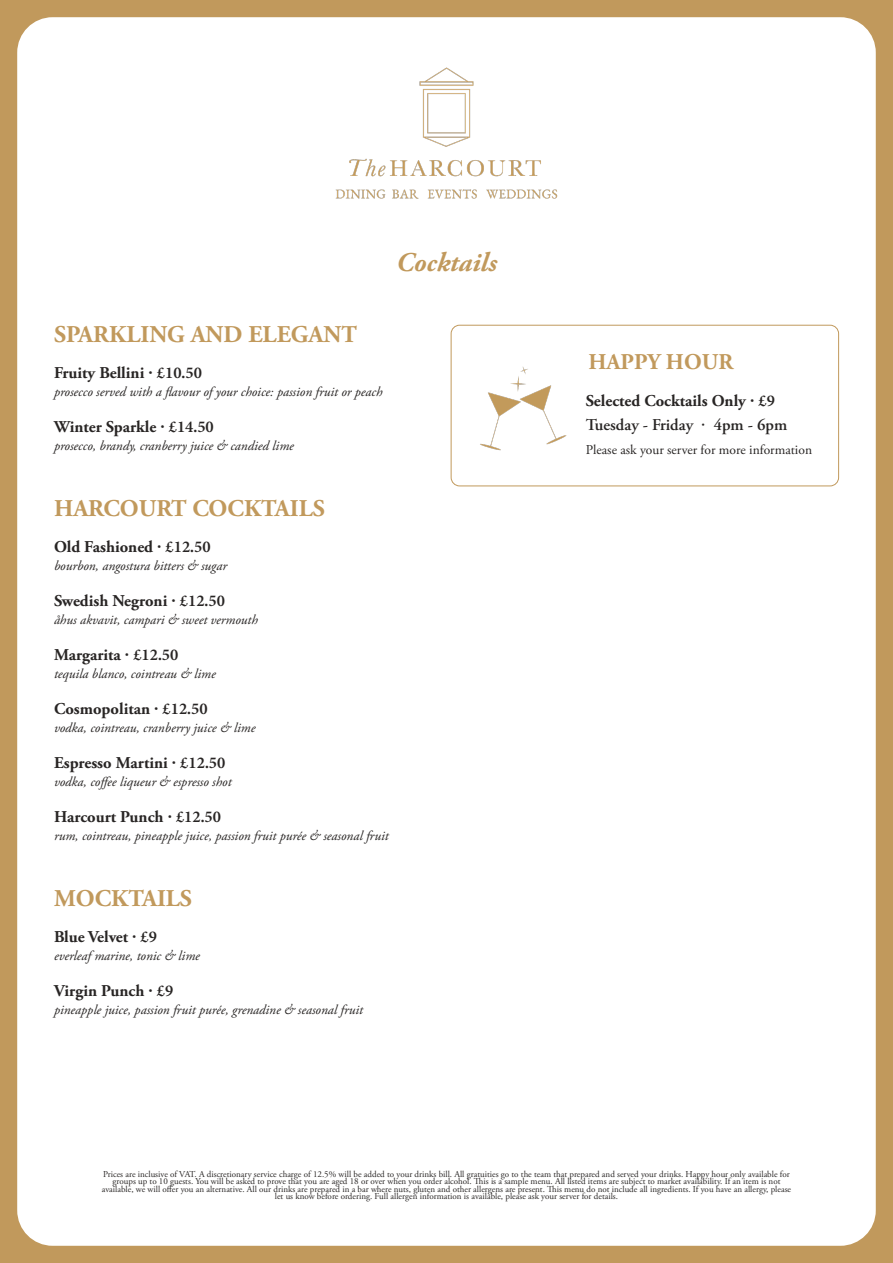
<style>
.page{position:relative;width:893px;height:1263px;background:#c1995c}
.page>*{position:absolute;margin:0;border:0;box-sizing:border-box;transform-origin:0 0}
.t1{font:italic 700 27px "Adobe Garamond Pro";color:#c1995c}
.t2{font:700 24px "Adobe Garamond Pro";color:#c1995c}
.t3{font:700 22.5px "Adobe Garamond Pro";color:#c1995c}
.t4{font:700 16.5px "Adobe Garamond Pro";color:#282524}
.t5{font:600 16.5px "Adobe Garamond Pro";color:#282524}
.t6{font:italic 13.5px "Adobe Garamond Pro";color:#282524}
.t7{font:13.5px "Adobe Garamond Pro";color:#282524}
.t8{font:9px "Adobe Garamond Pro";color:#282524}
.s1{font-family:"Minion Variable Concept";font-weight:400}
</style>
<div class="page">
<div style="left:17px;top:17px;width:859px;height:1229px;background:#fff;border-radius:35px"></div>
<img style="left:335px;top:67px;width:223px;height:132px">
<div style="left:451px;top:325px;width:388px;height:161px;border:1px solid #c1995c;border-radius:9px"></div>
<img style="left:480px;top:366px;width:87px;height:85px">
<p class="t1" style="left:396px;top:247px;width:102px">Cocktails</p>
<p class="t2" style="left:54px;top:321px;width:304px">SPARKLING AND ELEGANT</p>
<p class="t4" style="left:54px;top:363px;width:149px">Fruity Bellini · <span class="s1">£10.50</span></p>
<p class="t6" style="left:54px;top:384px;width:330px">prosecco served with a flavour of your choice: passion fruit or peach</p>
<p class="t4" style="left:54px;top:417px;width:161px">Winter Sparkle · <span class="s1">£14.50</span></p>
<p class="t6" style="left:54px;top:438px;width:241px">prosecco, brandy, cranberry juice &amp; candied lime</p>
<p class="t2" style="left:54px;top:494px;width:272px">HARCOURT COCKTAILS</p>
<p class="t4" style="left:54px;top:537px;width:158px">Old Fashioned · <span class="s1">£12.50</span></p>
<p class="t6" style="left:54px;top:557px;width:175px">bourbon, angostura bitters &amp; sugar</p>
<p class="t4" style="left:54px;top:591px;width:172px">Swedish Negroni · <span class="s1">£12.50</span></p>
<p class="t6" style="left:54px;top:611px;width:205px">åhus akvavit, campari &amp; sweet vermouth</p>
<p class="t4" style="left:54px;top:645px;width:126px">Margarita · <span class="s1">£12.50</span></p>
<p class="t6" style="left:54px;top:665px;width:163px">tequila blanco, cointreau &amp; lime</p>
<p class="t4" style="left:54px;top:699px;width:155px">Cosmopolitan · <span class="s1">£12.50</span></p>
<p class="t6" style="left:54px;top:719px;width:203px">vodka, cointreau, cranberry juice &amp; lime</p>
<p class="t4" style="left:54px;top:753px;width:173px">Espresso Martini · <span class="s1">£12.50</span></p>
<p class="t6" style="left:54px;top:773px;width:179px">vodka, coffee liqueur &amp; espresso shot</p>
<p class="t4" style="left:54px;top:807px;width:169px">Harcourt Punch · <span class="s1">£12.50</span></p>
<p class="t6" style="left:54px;top:827px;width:336px">rum, cointreau, pineapple juice, passion fruit purée &amp; seasonal fruit</p>
<p class="t2" style="left:54px;top:885px;width:140px">MOCKTAILS</p>
<p class="t4" style="left:54px;top:927px;width:104px">Blue Velvet · <span class="s1">£9</span></p>
<p class="t6" style="left:54px;top:948px;width:147px">everleaf marine, tonic &amp; lime</p>
<p class="t4" style="left:54px;top:981px;width:121px">Virgin Punch · <span class="s1">£9</span></p>
<p class="t6" style="left:54px;top:1002px;width:311px">pineapple juice, passion fruit purée, grenadine &amp; seasonal fruit</p>
<p class="t3" style="left:588px;top:348px;width:147px">HAPPY HOUR</p>
<p class="t4" style="left:586px;top:391px;width:191px">Selected Cocktails Only · <span class="s1">£9</span></p>
<p class="t5" style="left:586px;top:415px;width:203px">Tuesday - Friday · 4pm - 6pm</p>
<p class="t7" style="left:586px;top:442px;width:228px">Please ask your server for more information</p>
<p class="t8" style="left:103px;top:1168px;width:688px">Prices are inclusive of VAT. A discretionary service charge of 12.5% will be added to your drinks bill. All gratuities go to the team that prepared and served your drinks. Happy hour only available for</p>
<p class="t8" style="left:113px;top:1176px;width:669px">groups up to 10 guests. You will be asked to prove that you are aged 18 or over when you order alcohol. This is a sample menu. All listed items are subject to market availability. If an item is not</p>
<p class="t8" style="left:102px;top:1183px;width:691px">available, we will offer you an alternative. All our drinks are prepared in a bar where nuts, gluten and other allergens are present. This menu do not include all ingredients. If you have an allergy, please</p>
<p class="t8" style="left:275px;top:1191px;width:345px">let us know before ordering. Full allergen information is available, please ask your server for details.</p>
</div>
